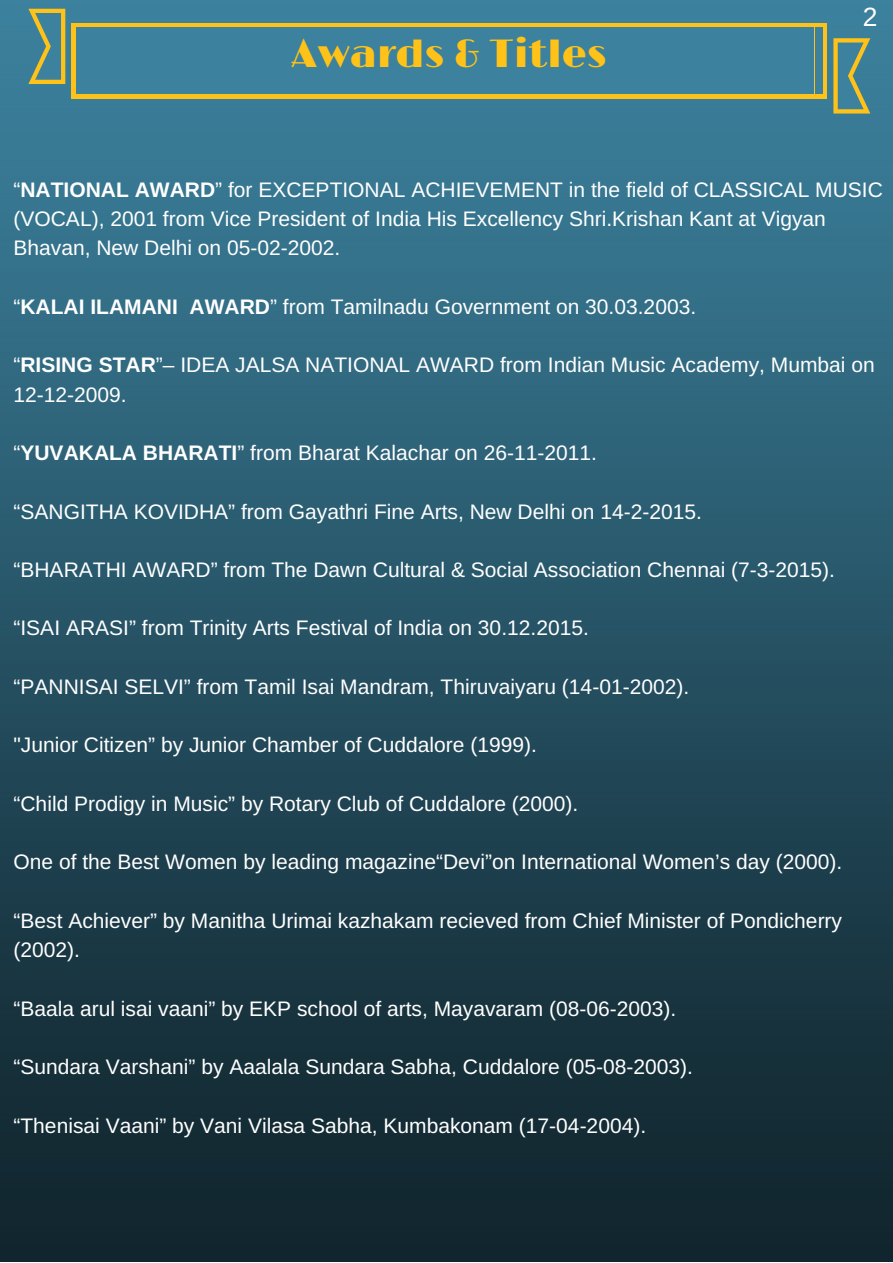
<style>
.page{position:relative;width:893px;height:1263px;background:#fff}
.page>*{position:absolute;margin:0;border:0;box-sizing:border-box;transform-origin:0 0}
.t1{font:39.75px "Limelight";color:#ffc218}
.t2{font:26.4px "Arimo";color:#fff}
.t3{font:21px/29.2px "Arimo";color:#fff}
.s1{font-weight:700}
</style>
<div class="page">
<img style="left:0;top:0;width:892px;height:1261px">
<div style="left:84px;top:23px;width:731px;height:75px;background:#ffc218"></div>
<div style="left:84px;top:27px;width:731px;height:67px;background:#3c819d"></div>
<svg style="left:815px;top:23px;width:11px;height:75px"></svg>
<svg style="left:833px;top:38px;width:37px;height:75px;background:#799471"></svg>
<div style="left:814px;top:27px;width:8px;height:67px;background:#3c819d"></div>
<div style="left:72px;top:23px;width:13px;height:75px;background:#ffc218"></div>
<svg style="left:28px;top:9px;width:37px;height:75px;background:#799472"></svg>
<div style="left:76px;top:27px;width:9px;height:67px;background:#3c819d"></div>
<h1 class="t1" style="left:291px;top:31px;width:316px">Awards &amp; Titles</h1>
<p class="t2" style="left:862px;top:2px;width:16px">2</p>
<p class="t3" style="left:13px;top:175px;width:870px">“<span class="s1">NATIONAL AWARD</span>” for EXCEPTIONAL ACHIEVEMENT in the field of CLASSICAL MUSIC (VOCAL), 2001 from Vice President of India His Excellency Shri.Krishan Kant at Vigyan<br>Bhavan, New Delhi on 05-02-2002.</p>
<p class="t3" style="left:13px;top:292px;width:684px">“<span class="s1">KALAI ILAMANI AWARD</span>” from Tamilnadu Government on 30.03.2003.</p>
<p class="t3" style="left:13px;top:350px;width:862px">“<span class="s1">RISING STAR</span>”– IDEA JALSA NATIONAL AWARD from Indian Music Academy, Mumbai on<br>12-12-2009.</p>
<p class="t3" style="left:13px;top:438px;width:585px">“<span class="s1">YUVAKALA BHARATI</span>” from Bharat Kalachar on 26-11-2011.</p>
<p class="t3" style="left:13px;top:496px;width:690px">“SANGITHA KOVIDHA” from Gayathri Fine Arts, New Delhi on 14-2-2015.</p>
<p class="t3" style="left:13px;top:555px;width:823px">“BHARATHI AWARD” from The Dawn Cultural &amp; Social Association Chennai (7-3-2015).</p>
<p class="t3" style="left:13px;top:613px;width:577px">“ISAI ARASI” from Trinity Arts Festival of India on 30.12.2015.</p>
<p class="t3" style="left:13px;top:672px;width:677px">“PANNISAI SELVI” from Tamil Isai Mandram, Thiruvaiyaru (14-01-2002).</p>
<p class="t3" style="left:13px;top:730px;width:525px">"Junior Citizen” by Junior Chamber of Cuddalore (1999).</p>
<p class="t3" style="left:13px;top:789px;width:566px">“Child Prodigy in Music” by Rotary Club of Cuddalore (2000).</p>
<p class="t3" style="left:13px;top:847px;width:830px">One of the Best Women by leading magazine“Devi”on International Women’s day (2000).</p>
<p class="t3" style="left:13px;top:905px;width:830px">“Best Achiever” by Manitha Urimai kazhakam recieved from Chief Minister of Pondicherry (2002).</p>
<p class="t3" style="left:13px;top:993px;width:664px">“Baala arul isai vaani” by EKP school of arts, Mayavaram (08-06-2003).</p>
<p class="t3" style="left:13px;top:1052px;width:681px">“Sundara Varshani” by Aaalala Sundara Sabha, Cuddalore (05-08-2003).</p>
<p class="t3" style="left:13px;top:1110px;width:634px">“Thenisai Vaani” by Vani Vilasa Sabha, Kumbakonam (17-04-2004).</p>
</div>
